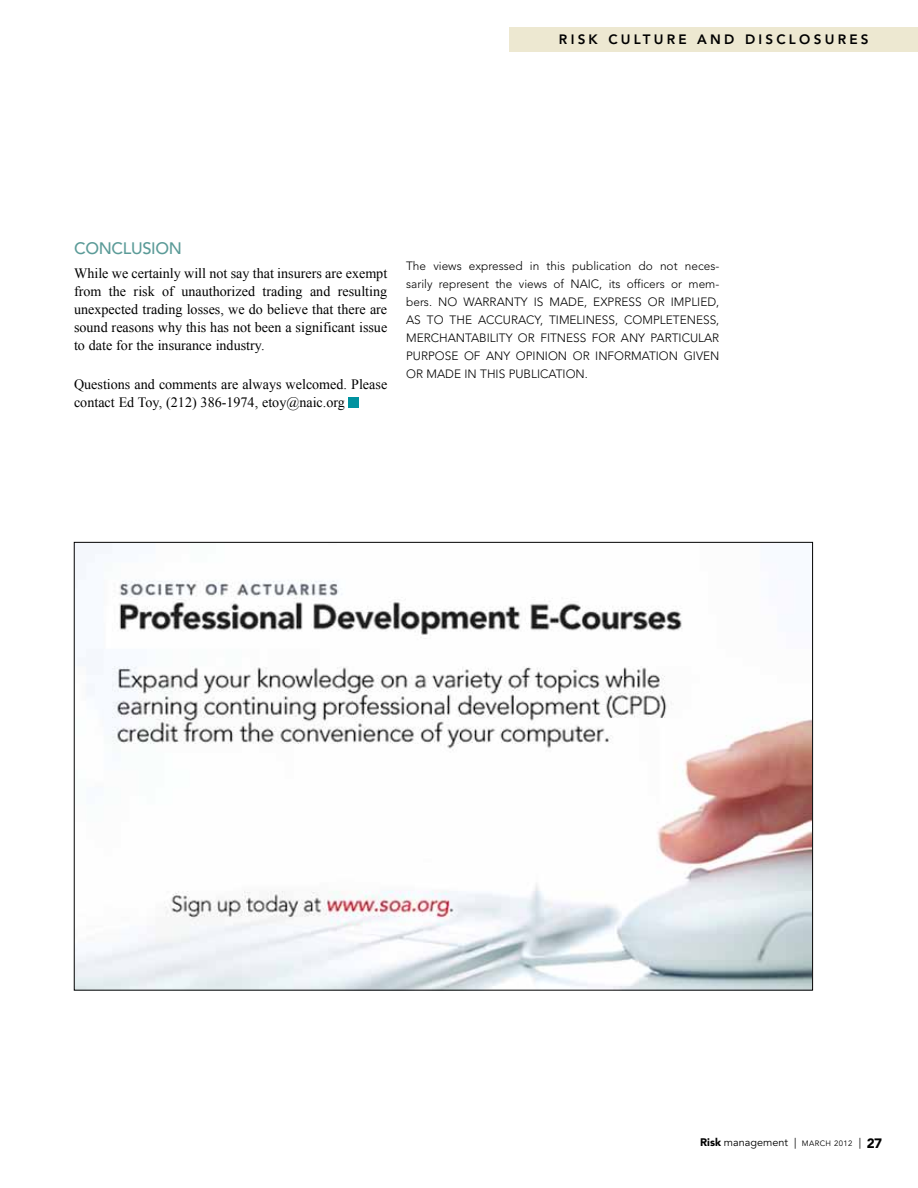
<style>
.page{position:relative;width:918px;height:1188px;background:#fff}
.page>*{position:absolute;margin:0;border:0;box-sizing:border-box;transform-origin:0 0}
.t1{font:500 16.5px "Avenir";letter-spacing:-.02em;color:#5b9b98}
.t2{font:14.25px/18px "Times New Roman";color:#000;text-align:justify}
.t3{font:800 13.5px "Avenir";letter-spacing:.24em;color:#000}
.t4{font:300 12px/18px "Avenir";color:#000;text-align:justify}
.t5{font:10.8px "Avenir";color:#000}
.t6{font:7.8px "Avenir";color:#000}
.s1{font-weight:900}
.s2{font-size:7.8px}
.s3{font-size:10.8px}
.s4{font-weight:900;font-size:13.5px}
</style>
<div class="page">
<div style="left:349px;top:397px;width:10px;height:10px;background:#00929f"></div>
<div style="left:510px;top:27px;width:408px;height:24px;background:#ede8d1"></div>
<img style="left:76px;top:544px;width:735px;height:444px">
<p class="t3" style="left:559px;top:31px;width:22px">RISK</p>
<p class="t3" style="left:608px;top:31px;width:103px">CULTURE AND</p>
<p class="t3" style="left:745px;top:31px;width:11px">DISC</p>
<p class="t3" style="left:789px;top:31px;width:71px">LOS URES</p>
<p class="t1" style="left:74px;top:239px;width:109px">CONCLUSION</p>
<p class="t2" style="left:74px;top:264px;width:315px">While we certainly will not say that insurers are exempt from the risk of unauthorized trading and resulting unexpected trading losses, we do believe that there are sound reasons why this has not been a significant issue to date for the insurance industry.</p>
<p class="t2" style="left:74px;top:375px;width:315px">Questions and comments are always welcomed. Please contact Ed Toy, (212) 386-1974, etoy@naic.org</p>
<p class="t4" style="left:406px;top:256px;width:315px">The views expressed in this publication do not neces&shy;sarily represent the views of NAIC, its officers or mem&shy;bers. NO WARRANTY IS MADE, EXPRESS OR IMPLIED, AS TO THE ACCURACY, TIMELINESS, COMPLETENESS, MERCHANTABILITY OR FITNESS FOR ANY PARTICULAR PURPOSE OF ANY OPINION OR INFORMATION GIVEN OR MADE IN THIS PUBLICATION.</p>
<p class="t5" style="left:700px;top:1136px;width:116px"><span class="s1">Risk</span> management | <span class="s2">March</span></p>
<p class="t6" style="left:834px;top:1139px;width:49px">2012 <span class="s3">|</span> <span class="s4">27</span></p>
</div>
